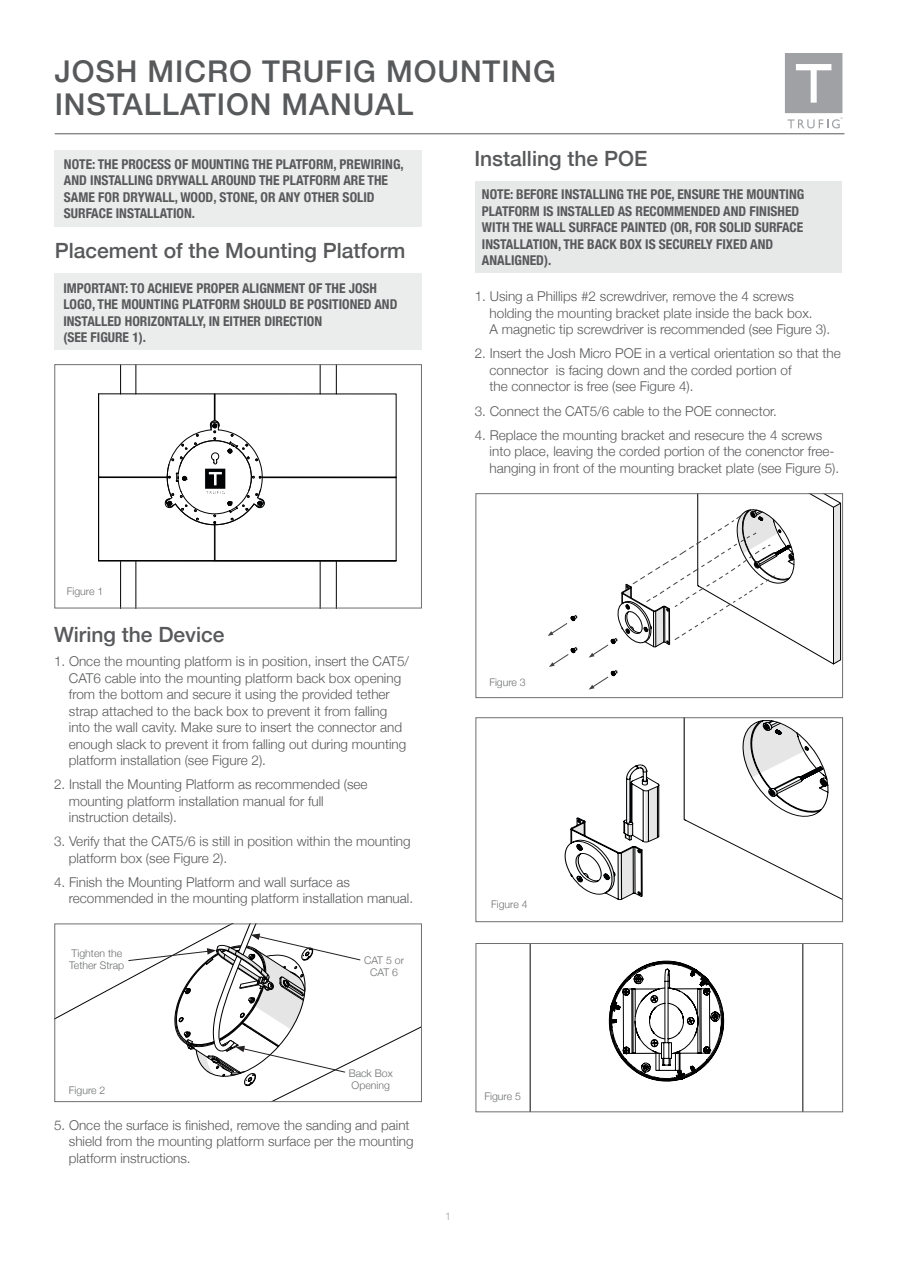
<style>
.page{position:relative;width:897px;height:1264px;background:#fff}
.page>*{position:absolute;margin:0;border:0;box-sizing:border-box;transform-origin:0 0}
.t1{font:500 30px "Helvetica Neue";letter-spacing:.03em;color:#58595b}
.t2{font:500 21px "Helvetica Neue";color:#58595b}
.t3{font:300 13.5px/16.5px "Helvetica Neue";color:#58595b}
.t4{font:700 condensed 13.5px/16.5px "Helvetica Neue";color:#58595b}
.t5{font:300 10.5px "Helvetica Neue";color:#6d6f71}
.t6{font:100 10.5px "Helvetica Neue";color:#6d6f71}
.t7{font:2.7px "Gill Sans";color:#9fa1a4;scale:.96 1}
</style>
<div class="page">
<div style="left:475px;top:181px;width:366px;height:91px;background:#e7e8e8"></div>
<div style="left:55px;top:150px;width:367px;height:77px;background:#ebecec"></div>
<hr style="left:120px;top:561px;width:1px;height:47px;background:#020304">
<hr style="left:136px;top:561px;width:1px;height:47px;background:#020304">
<hr style="left:320px;top:561px;width:1px;height:47px;background:#020304">
<hr style="left:336px;top:561px;width:1px;height:47px;background:#020304">
<svg style="left:98px;top:366px;width:299px;height:195px"></svg>
<div style="left:54px;top:364px;width:368px;height:244px;border:1px solid #6d6f71"></div>
<svg style="left:565px;top:719px;width:275px;height:182px"></svg>
<div style="left:475px;top:717px;width:367px;height:205px;border:1px solid #6d6f71"></div>
<svg style="left:529px;top:945px;width:274px;height:165px"></svg>
<svg style="left:591px;top:945px;width:139px;height:165px"></svg>
<div style="left:475px;top:943px;width:367px;height:169px;border:1px solid #6d6f71"></div>
<svg style="left:589px;top:670px;width:28px;height:19px"></svg>
<svg style="left:549px;top:647px;width:28px;height:20px"></svg>
<svg style="left:547px;top:615px;width:30px;height:21px"></svg>
<svg style="left:588px;top:495px;width:252px;height:169px"></svg>
<div style="left:475px;top:493px;width:367px;height:205px;border:1px solid #6d6f71"></div>
<div style="left:55px;top:273px;width:367px;height:76px;background:#ebecec"></div>
<svg style="left:55px;top:924px;width:366px;height:177px"></svg>
<hr style="left:55px;top:133px;width:789px;height:1px;background:#58595b">
<svg style="left:785px;top:53px;width:57px;height:60px;background:#aaacaf"></svg>
<svg style="left:787px;top:119px;width:52px;height:9px"></svg>
<p class="t1" style="left:55px;top:47px;width:502px">JOSH MICRO TRUFIG MOUNTING</p>
<p class="t1" style="left:55px;top:80px;width:360px">INSTALLATION MANUAL</p>
<p class="t4" style="left:64px;top:155px;width:341px">NOTE: THE PROCESS OF MOUNTING THE PLATFORM, PREWIRING, AND INSTALLING DRYWALL AROUND THE PLATFORM ARE THE SAME FOR DRYWALL, WOOD, STONE, OR ANY OTHER SOLID SURFACE INSTALLATION.</p>
<p class="t2" style="left:55px;top:233px;width:352px">Placement of the Mounting Platform</p>
<p class="t2" style="left:474px;top:142px;width:174px">Installing the POE</p>
<p class="t4" style="left:482px;top:185px;width:324px">NOTE: BEFORE INSTALLING THE POE, ENSURE THE MOUNTING PLATFORM IS INSTALLED AS RECOMMENDED AND FINISHED WITH THE WALL SURFACE PAINTED (OR, FOR SOLID SURFACE INSTALLATION, THE BACK BOX IS SECURELY FIXED AND ANALIGNED).</p>
<p class="t7" style="left:840px;top:117px;width:3px">®</p>
<p class="t4" style="left:63px;top:279px;width:315px">IMPORTANT: TO ACHIEVE PROPER ALIGNMENT OF THE JOSH</p>
<p class="t4" style="left:63px;top:295px;width:335px">LOGO, THE MOUNTING PLATFORM SHOULD BE POSITIONED AND<br>INSTALLED HORIZONTALLY, IN EITHER DIRECTION</p>
<p class="t4" style="left:63px;top:328px;width:84px">(SEE FIGURE 1).</p>
<p class="t3" style="left:489px;top:287px;width:324px;text-indent:-15px">1. Using a Phillips #2 screwdriver, remove the 4 screws holding the mounting bracket plate inside the back box.</p>
<p class="t3" style="left:489px;top:320px;width:342px">A magnetic tip screwdriver is recommended (see Figure 3).</p>
<p class="t3" style="left:489px;top:344px;width:352px;text-indent:-15px">2. Insert the Josh Micro POE in a vertical orientation so that the connector is facing down and the corded portion of<br>the connector is free (see Figure 4).</p>
<p class="t3" style="left:474px;top:401px;width:303px">3. Connect the CAT5/6 cable to the POE connector.</p>
<p class="t3" style="left:489px;top:425px;width:351px;text-indent:-15px">4. Replace the mounting bracket and resecure the 4 screws into place, leaving the corded portion of the conenctor free&shy;hanging in front of the mounting bracket plate (see Figure 5).</p>
<p class="t5" style="left:67px;top:582px;width:38px">Figure 1</p>
<p class="t2" style="left:54px;top:618px;width:172px">Wiring the Device</p>
<p class="t3" style="left:54px;top:652px;width:356px;text-align:center">1. Once the mounting platform is in position, insert the CAT5/ CAT6 cable into the mounting platform back box opening from the bottom and secure it using the provided tether<br>strap attached to the back box to prevent it from falling</p>
<p class="t3" style="left:69px;top:718px;width:339px">into the wall cavity. Make sure to insert the connector and enough slack to prevent it from falling out during mounting platform installation (see Figure 2).</p>
<p class="t3" style="left:69px;top:775px;width:300px;text-indent:-15px">2. Install the Mounting Platform as recommended (see mounting platform installation manual for full</p>
<p class="t3" style="left:69px;top:808px;width:110px">instruction details).</p>
<p class="t3" style="left:69px;top:832px;width:343px;text-indent:-15px">3. Verify that the CAT5/6 is still in position within the mounting platform box (see Figure 2).</p>
<p class="t3" style="left:69px;top:872px;width:346px;text-indent:-15px">4. Finish the Mounting Platform and wall surface as recommended in the mounting platform installation manual.</p>
<p class="t5" style="left:71px;top:945px;width:52px">Tighten the</p>
<p class="t5" style="left:69px;top:957px;width:57px">Tether Strap</p>
<p class="t5" style="left:364px;top:952px;width:41px">CAT 5 or</p>
<p class="t5" style="left:370px;top:964px;width:29px">CAT 6</p>
<p class="t5" style="left:489px;top:674px;width:38px">Figure 3</p>
<p class="t5" style="left:491px;top:895px;width:38px">Figure 4</p>
<p class="t5" style="left:69px;top:1082px;width:38px">Figure 2</p>
<p class="t5" style="left:349px;top:1065px;width:45px">Back Box</p>
<p class="t5" style="left:351px;top:1077px;width:40px">Opening</p>
<p class="t3" style="left:69px;top:1115px;width:346px;text-indent:-15px">5. Once the surface is finished, remove the sanding and paint shield from the mounting platform surface per the mounting platform instructions.</p>
<p class="t6" style="left:445px;top:1208px;width:7px">1</p>
<p class="t5" style="left:484px;top:1087px;width:38px">Figure 5</p>
</div>
